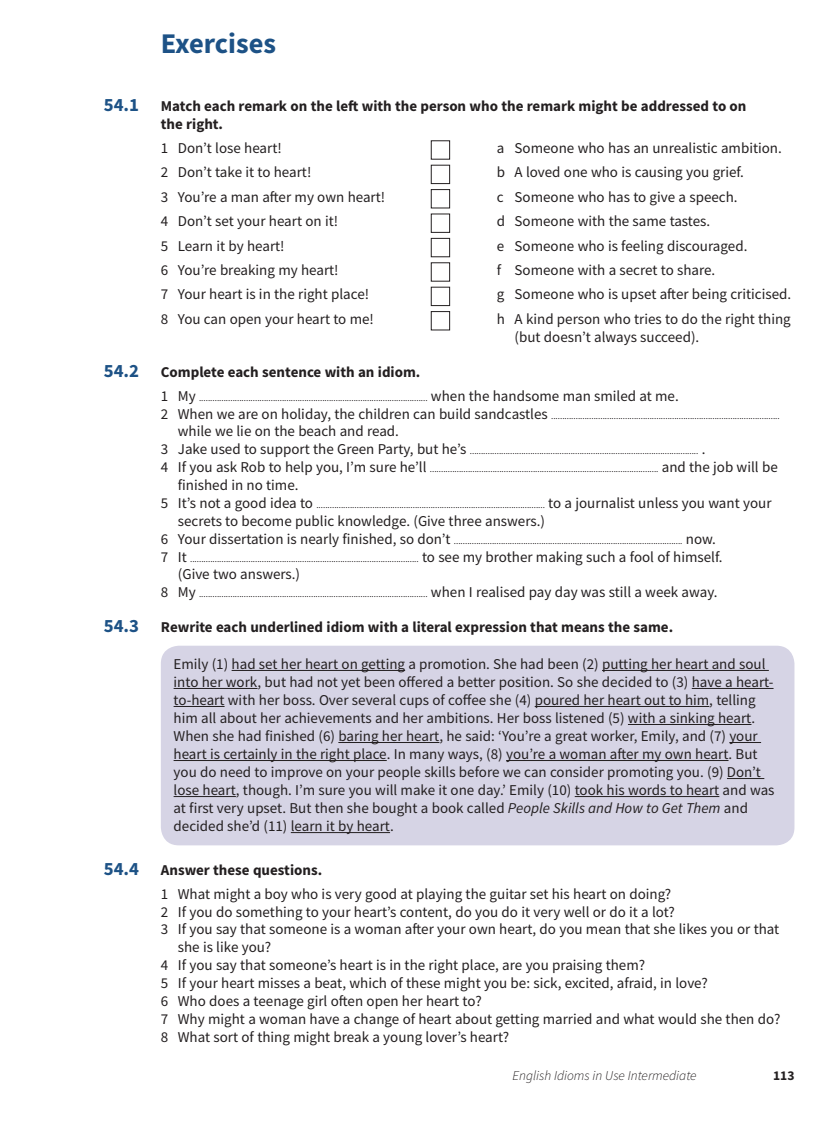
<style>
.page{position:relative;width:832px;height:1122px;background:#fff}
.page>*{position:absolute;margin:0;border:0;box-sizing:border-box;transform-origin:0 0}
.t1{font:700 28.5px "Source Sans Pro";color:#1d5286}
.t2{font:700 18.75px "Source Sans Pro";color:#1d5286}
.t3{font:15px/18px "Source Sans Pro";color:#231f20}
.t4{font:700 15px/17.9px "Source Sans Pro";color:#231f20}
.t5{font:italic 300 13.5px "Source Sans Pro";color:#231f20}
.t6{font:700 13.5px "Source Sans Pro";color:#231f20}
.t7{font:9px/17.9px "Source Sans Pro";color:#231f20}
.s1{font-size:15px}
.s2{font-style:italic}
.s3{font-weight:700}
</style>
<div class="page">
<div style="left:161px;top:645px;width:633px;height:200px;background:#d6d4e5;border-radius:18px"></div>
<hr style="left:232px;top:669px;width:173px;height:1px;background:#231f20">
<hr style="left:602px;top:669px;width:167px;height:1px;background:#231f20">
<hr style="left:174px;top:687px;width:84px;height:1px;background:#231f20">
<hr style="left:692px;top:687px;width:81px;height:1px;background:#231f20">
<hr style="left:174px;top:705px;width:51px;height:1px;background:#231f20">
<hr style="left:535px;top:705px;width:174px;height:1px;background:#231f20">
<hr style="left:628px;top:723px;width:123px;height:1px;background:#231f20">
<hr style="left:338px;top:741px;width:101px;height:1px;background:#231f20">
<hr style="left:729px;top:741px;width:32px;height:1px;background:#231f20">
<hr style="left:174px;top:759px;width:213px;height:1px;background:#231f20">
<hr style="left:506px;top:759px;width:222px;height:1px;background:#231f20">
<hr style="left:727px;top:777px;width:37px;height:1px;background:#231f20">
<hr style="left:174px;top:795px;width:62px;height:1px;background:#231f20">
<hr style="left:575px;top:795px;width:144px;height:1px;background:#231f20">
<hr style="left:291px;top:831px;width:99px;height:1px;background:#231f20">
<div style="left:431px;top:140px;width:19px;height:19px;border:1px solid #231f20"></div>
<div style="left:431px;top:165px;width:19px;height:19px;border:1px solid #231f20"></div>
<div style="left:431px;top:189px;width:19px;height:19px;border:1px solid #231f20"></div>
<div style="left:431px;top:213px;width:19px;height:20px;border:1px solid #231f20"></div>
<div style="left:431px;top:238px;width:19px;height:19px;border:1px solid #231f20"></div>
<div style="left:431px;top:262px;width:19px;height:19px;border:1px solid #231f20"></div>
<div style="left:431px;top:287px;width:19px;height:19px;border:1px solid #231f20"></div>
<div style="left:431px;top:311px;width:19px;height:19px;border:1px solid #231f20"></div>
<p class="t2" style="left:104px;top:92px;width:37px">54.1</p>
<p class="t2" style="left:104px;top:357px;width:37px">54.2</p>
<p class="t2" style="left:104px;top:613px;width:37px">54.3</p>
<p class="t2" style="left:104px;top:855px;width:37px">54.4</p>
<h1 class="t1" style="left:161px;top:24px;width:117px">Exercises</h1>
<p class="t4" style="left:161px;top:96px;width:587px">Match each remark on the left with the person who the remark might be addressed to on the right.</p>
<p class="t3" style="left:161px;top:139px;width:122px">1 Don’t lose heart!</p>
<p class="t3" style="left:497px;top:139px;width:286px">a Someone who has an unrealistic ambition.</p>
<p class="t3" style="left:161px;top:163px;width:152px">2 Don’t take it to heart!</p>
<p class="t3" style="left:497px;top:163px;width:249px">b A loved one who is causing you grief.</p>
<p class="t3" style="left:161px;top:188px;width:226px">3 You’re a man after my own heart!</p>
<p class="t3" style="left:497px;top:188px;width:242px">c Someone who has to give a speech.</p>
<p class="t3" style="left:161px;top:212px;width:179px">4 Don’t set your heart on it!</p>
<p class="t3" style="left:497px;top:212px;width:215px">d Someone with the same tastes.</p>
<p class="t3" style="left:161px;top:236px;width:125px">5 Learn it by heart!</p>
<p class="t3" style="left:497px;top:236px;width:252px">e Someone who is feeling discouraged.</p>
<p class="t3" style="left:161px;top:261px;width:179px">6 You’re breaking my heart!</p>
<p class="t3" style="left:497px;top:261px;width:220px">f Someone with a secret to share.</p>
<p class="t3" style="left:161px;top:285px;width:210px">7 Your heart is in the right place!</p>
<p class="t3" style="left:497px;top:285px;width:296px">g Someone who is upset after being criticised.</p>
<p class="t3" style="left:161px;top:309px;width:215px">8 You can open your heart to me!</p>
<p class="t3" style="left:515px;top:309px;width:278px;text-indent:-18px">h A kind person who tries to do the right thing (but doesn’t always succeed).</p>
<p class="t4" style="left:161px;top:362px;width:261px">Complete each sentence with an idiom.</p>
<p class="t7" style="left:161px;top:388px;width:620px"><span class="s1">1 My</span> ...................................................................................................... <span class="s1">when the handsome man smiled at me.<br>2 When we are on holiday, the children can build sandcastles</span> ......................................................................................................</p>
<p class="t3" style="left:178px;top:422px;width:223px">while we lie on the beach and read.</p>
<p class="t7" style="left:161px;top:442px;width:618px"><span class="s1">3 Jake used to support the Green Party, but he’s</span> ...................................................................................................... <span class="s1">.<br>4 If you ask Rob to help you, I’m sure he’ll</span> ...................................................................................................... <span class="s1">and the job will be</span></p>
<p class="t3" style="left:178px;top:476px;width:122px">finished in no time.</p>
<p class="t7" style="left:161px;top:496px;width:612px"><span class="s1">5 It’s not a good idea to</span> ...................................................................................................... <span class="s1">to a journalist unless you want your</span></p>
<p class="t3" style="left:178px;top:511px;width:369px">secrets to become public knowledge. (Give three answers.)</p>
<p class="t7" style="left:161px;top:531px;width:563px"><span class="s1">6 Your dissertation is nearly finished, so don’t</span> ...................................................................................................... <span class="s1">now.<br>7 It</span> ...................................................................................................... <span class="s1">to see my brother making such a fool of himself.</span></p>
<p class="t3" style="left:178px;top:565px;width:124px">(Give two answers.)</p>
<p class="t7" style="left:161px;top:585px;width:558px"><span class="s1">8 My</span> ...................................................................................................... <span class="s1">when I realised pay day was still a week away.</span></p>
<p class="t4" style="left:161px;top:617px;width:514px">Rewrite each underlined idiom with a literal expression that means the same.</p>
<p class="t3" style="left:174px;top:654px;width:602px">Emily (1) had set her heart on getting a promotion. She had been (2) putting her heart and soul into her work, but had not yet been offered a better position. So she decided to (3) have a heart&shy;to-heart with her boss. Over several cups of coffee she (4) poured her heart out to him, telling him all about her achievements and her ambitions. Her boss listened (5) with a sinking heart.<br>When she had finished (6) baring her heart, he said: ‘You’re a great worker, Emily, and (7) your heart is certainly in the right place. In many ways, (8) you’re a woman after my own heart. But you do need to improve on your people skills before we can consider promoting you. (9) Don’t lose heart, though. I’m sure you will make it one day.’ Emily (10) took his words to heart and was at first very upset. But then she bought a book called <span class="s2">People Skills and How to Get Them</span> and decided she’d (11) learn it by heart.</p>
<p class="t3" style="left:161px;top:857px;width:512px;line-height:24.2px"><span class="s3">Answer these questions.<br></span>1 What might a boy who is very good at playing the guitar set his heart on doing?</p>
<p class="t3" style="left:161px;top:902px;width:516px">2 If you do something to your heart’s content, do you do it very well or do it a lot?</p>
<p class="t3" style="left:161px;top:920px;width:620px">3 If you say that someone is a woman after your own heart, do you mean that she likes you or that</p>
<p class="t3" style="left:178px;top:937px;width:95px">she is like you?</p>
<p class="t3" style="left:161px;top:955px;width:486px">4 If you say that someone’s heart is in the right place, are you praising them?</p>
<p class="t3" style="left:161px;top:973px;width:549px">5 If your heart misses a beat, which of these might you be: sick, excited, afraid, in love?</p>
<p class="t3" style="left:161px;top:991px;width:322px">6 Who does a teenage girl often open her heart to?</p>
<p class="t3" style="left:161px;top:1009px;width:621px">7 Why might a woman have a change of heart about getting married and what would she then do?</p>
<p class="t3" style="left:161px;top:1027px;width:350px">8 What sort of thing might break a young lover’s heart?</p>
<p class="t5" style="left:512px;top:1066px;width:186px">English Idioms in Use Intermediate</p>
<p class="t6" style="left:773px;top:1066px;width:23px">113</p>
</div>
